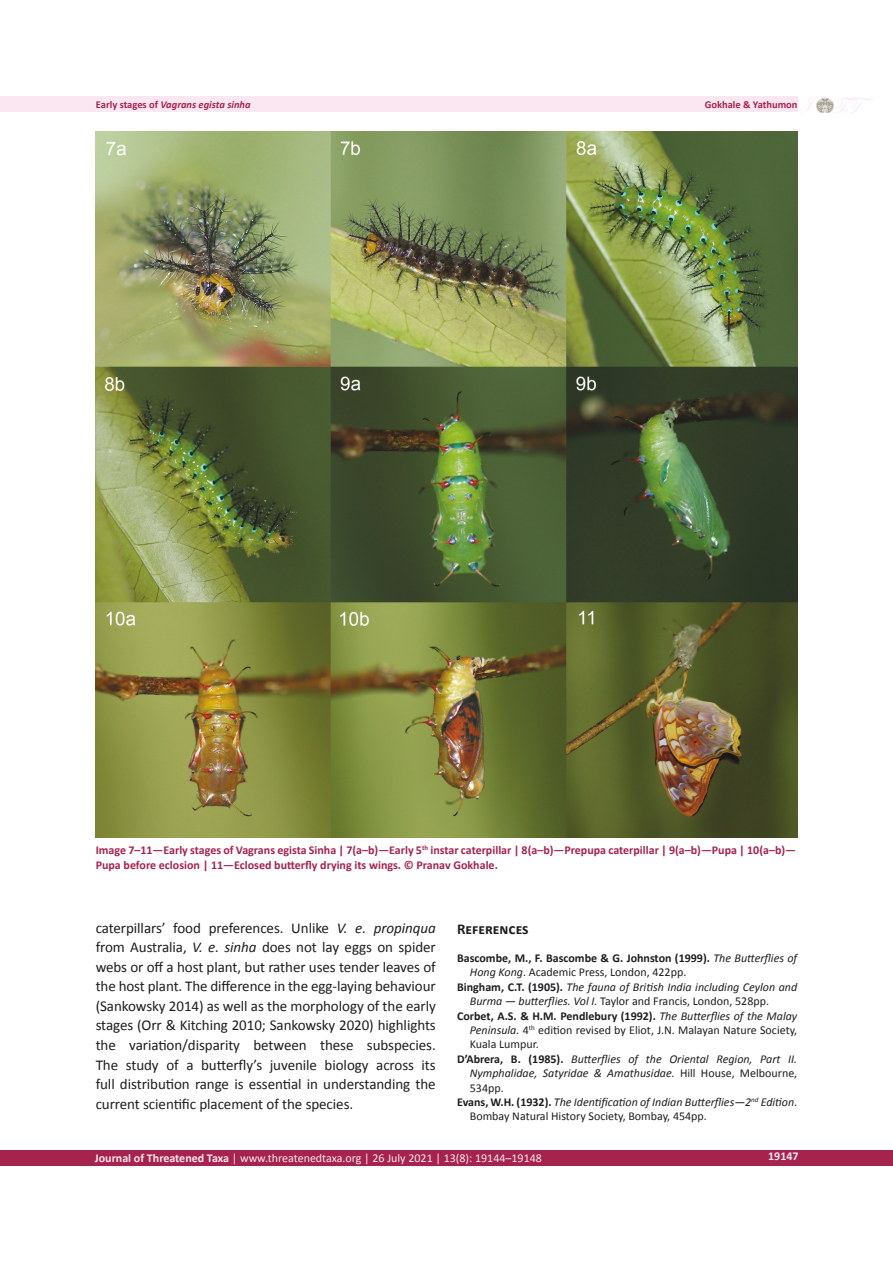
<style>
.page{position:relative;width:893px;height:1263px;background:#fff}
.page>*{position:absolute;margin:0;border:0;box-sizing:border-box;transform-origin:0 0}
.t1{font:15px/19.5px "Calibri";letter-spacing:-.005em;color:#1d1e1f;text-align:justify}
.t2{font:700 15px "Calibri";color:#1d1e1f}
.t3{font:italic 12px "Calibri";color:#1d1e1f}
.t4{font:12px "Calibri";color:#1d1e1f}
.t5{font:700 12px/14.4px "Calibri";color:#a5234c}
.t6{font:700 12px "Calibri";color:#1d1e1f}
.t7{font:12px "Calibri 2";color:#fae7f2}
.t8{font:12px "Calibri Bold 2";color:#fae7f2}
.t9{font:10.5px "Calibri Bold Italic 2";color:#a5234c}
.t10{font:10.5px "Calibri Bold 2";color:#a5234c}
.s1{font-family:"Calibri Bold 2"}
.s2{font-family:"Calibri Italic 2"}
.s3{font-weight:400;font-style:italic}
.s4{font-weight:700;font-style:normal}
.s5{font-style:italic}
.s6{font-style:normal}
</style>
<div class="page">
<div style="left:0;top:97px;width:798px;height:15px;background:#fae7f2"></div>
<div style="left:0;top:1150px;width:893px;height:16px;background:#a5234c"></div>
<img style="left:816px;top:97px;width:17px;height:16px">
<img style="left:96px;top:132px;width:701px;height:705px">
<p class="t9" style="left:96px;top:97px;width:156px"><span class="s1">Early stages of</span> Vagrans egista sinha</p>
<p class="t10" style="left:705px;top:97px;width:94px">Gokhale &amp; Yathumon</p>
<p class="t5" style="left:96px;top:843px;width:702px">Image 7–11—Early stages of Vagrans egista Sinha | 7(a–b)—Early 5<sup>th</sup> instar caterpillar | 8(a–b)—Prepupa caterpillar | 9(a–b)—Pupa | 10(a–b)—<br>Pupa before eclosion | 11—Eclosed butterfly drying its wings. © Pranav Gokhale.</p>
<p class="t1" style="left:96px;top:918px;width:342px">caterpillars’ food preferences. Unlike <span class="s2">V. e. propinqua </span>from Australia, <span class="s2">V. e. sinha</span> does not lay eggs on spider webs or off a host plant, but rather uses tender leaves of the host plant. The difference in the egg-laying behaviour (Sankowsky 2014) as well as the morphology of the early stages (Orr &amp; Kitching 2010; Sankowsky 2020) highlights the variation/disparity between these subspecies.<br>The study of a butterfly’s juvenile biology across its full distribution range is essential in understanding the current scientific placement of the species.</p>
<p class="t2" style="left:457px;top:919px;width:73px">References</p>
<p class="t6" style="left:457px;top:950px;width:342px">Bascombe, M., F. Bascombe &amp; G. Johnston (1999). <span class="s3">The Butterflies of</span></p>
<p class="t4" style="left:470px;top:965px;width:218px"><span class="s2">Hong Kong</span>. Academic Press, London, 422pp.</p>
<p class="t3" style="left:457px;top:978px;width:342px"><span class="s4">Bingham, C.T. (1905).</span> The fauna of British India including Ceylon and</p>
<p class="t4" style="left:470px;top:993px;width:301px"><span class="s5">Burma — butterflies. Vol I.</span> Taylor and Francis, London, 528pp.</p>
<p class="t6" style="left:457px;top:1008px;width:342px">Corbet, A.S. &amp; H.M. Pendlebury (1992). <span class="s3">The Butterflies of the Malay</span></p>
<p class="t4" style="left:470px;top:1022px;width:329px"><span class="s2">Peninsula.</span> 4<sup>th</sup> edition revised by Eliot, J.N. Malayan Nature Society,</p>
<p class="t4" style="left:470px;top:1037px;width:70px">Kuala Lumpur.</p>
<p class="t3" style="left:457px;top:1050px;width:342px"><span class="s4">D’Abrera, B. (1985).</span> Butterflies of the Oriental Region, Part II.</p>
<p class="t3" style="left:470px;top:1065px;width:329px">Nymphalidae, Satyridae &amp; Amathusidae. <span class="s6">Hill House, Melbourne,</span></p>
<p class="t4" style="left:470px;top:1080px;width:35px">534pp.</p>
<p class="t3" style="left:457px;top:1094px;width:342px"><span class="s4">Evans, W.H. (1932).</span> The Identification of Indian Butterflies—2<sup>nd</sup> Edition<span class="s6">.</span></p>
<p class="t4" style="left:470px;top:1109px;width:238px">Bombay Natural History Society, Bombay, 454pp.</p>
<p class="t7" style="left:95px;top:1150px;width:449px"><span class="s1">Journal of Threatened Taxa</span> | www.threatenedtaxa.org | 26 July 2021 | 13(8): 19144–19148</p>
<p class="t8" style="left:768px;top:1149px;width:32px">19147</p>
</div>
